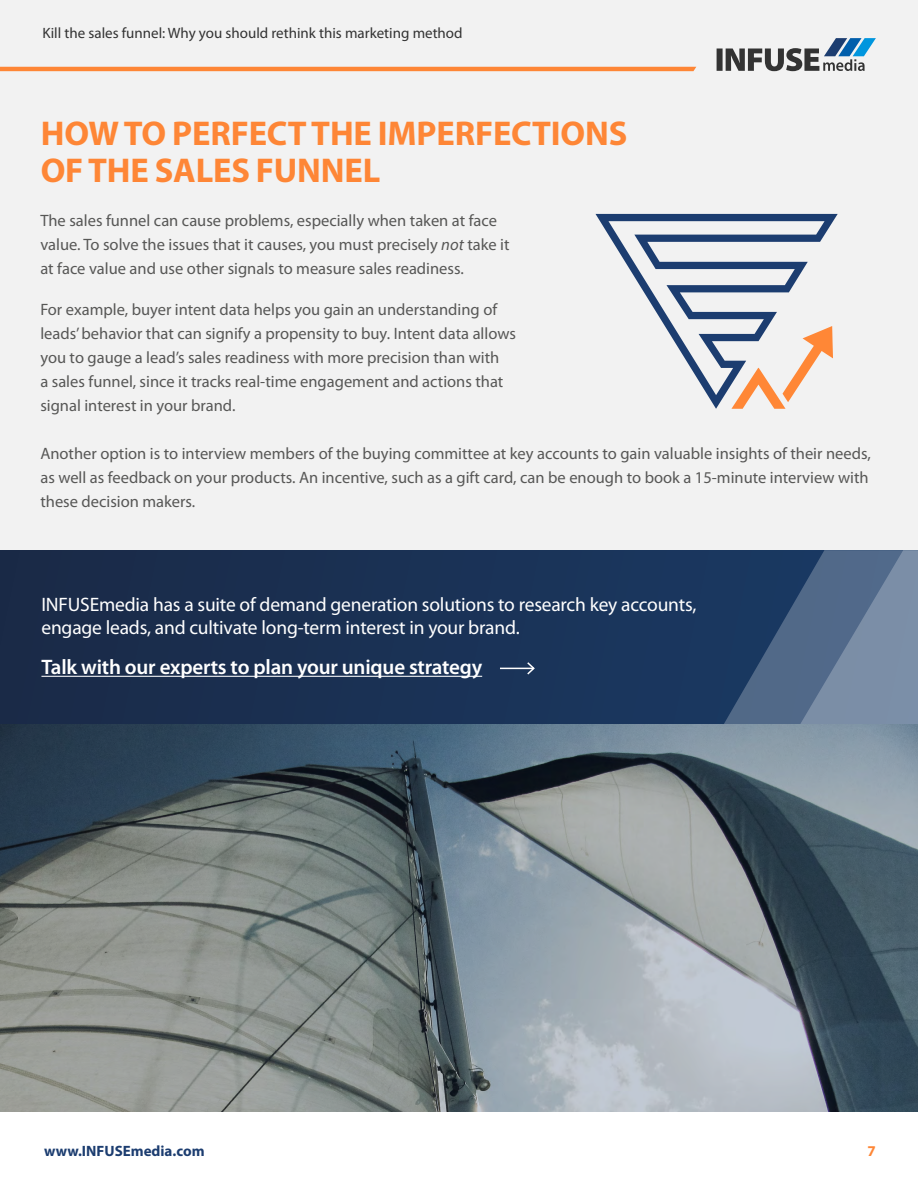
<style>
.page{position:relative;width:918px;height:1188px;background:#fff}
.page>*{position:absolute;margin:0;border:0;box-sizing:border-box;transform-origin:0 0}
.t1{font:700 34.5px/37.5px "Myriad Pro";letter-spacing:-.005em;color:#fe8636}
.t2{font:600 21px "Myriad Pro";letter-spacing:-.01em;color:#fff}
.t3{font:19.5px/23.4px "Myriad Pro";letter-spacing:-.01em;color:#fff}
.t4{font:16.5px/24px "Myriad Pro";color:#575756}
.t5{font:15px "Myriad Pro";color:#333}
.t6{font:700 15px "Myriad Pro";color:#1c3d70}
.t7{font:700 15px "Myriad Pro";color:#fe8636}
.s1{font-style:italic}
</style>
<div class="page">
<div style="left:0;top:0;width:918px;height:550px;background:#f2f2f2"></div>
<svg style="left:717px;top:38px;width:159px;height:33px"></svg>
<hr style="left:0;top:67px;width:696px;height:4px;background:#fe8636">
<div style="left:0;top:550px;width:918px;height:174px;background:#1a3154"></div>
<hr style="left:41px;top:676px;width:441px;height:1px;background:#fff">
<img style="left:724px;top:550px;width:76px;height:174px">
<img style="left:800px;top:550px;width:118px;height:174px">
<hr style="left:500px;top:668px;width:34px;height:1px;background:#fff">
<svg style="left:526px;top:662px;width:9px;height:13px"></svg>
<svg style="left:596px;top:214px;width:242px;height:195px"></svg>
<svg style="left:0;top:724px;width:918px;height:387px"></svg>
<p class="t5" style="left:43px;top:24px;width:422px">Kill the sales funnel: Why you should rethink this marketing method</p>
<h1 class="t1" style="left:41px;top:113px;width:588px">HOW TO PERFECT THE IMPERFECTIONS<br>OF THE SALES FUNNEL</h1>
<p class="t4" style="left:40px;top:209px;width:471px">The sales funnel can cause problems, especially when taken at face value. To solve the issues that it causes, you must precisely <span class="s1">not</span> take it at face value and use other signals to measure sales readiness.</p>
<p class="t4" style="left:40px;top:298px;width:477px">For example, buyer intent data helps you gain an understanding of leads’ behavior that can signify a propensity to buy. Intent data allows you to gauge a lead’s sales readiness with more precision than with<br>a sales funnel, since it tracks real-time engagement and actions that signal interest in your brand.</p>
<p class="t4" style="left:40px;top:441px;width:832px">Another option is to interview members of the buying committee at key accounts to gain valuable insights of their needs, as well as feedback on your products. An incentive, such as a gift card, can be enough to book a 15-minute interview with these decision makers.</p>
<p class="t3" style="left:41px;top:592px;width:657px">INFUSEmedia has a suite of demand generation solutions to research key accounts, engage leads, and cultivate long-term interest in your brand.</p>
<p class="t2" style="left:41px;top:654px;width:442px">Talk with our experts to plan your unique strategy</p>
<p class="t6" style="left:44px;top:1141px;width:162px">www.INFUSEmedia.com</p>
<p class="t7" style="left:867px;top:1141px;width:10px">7</p>
</div>
